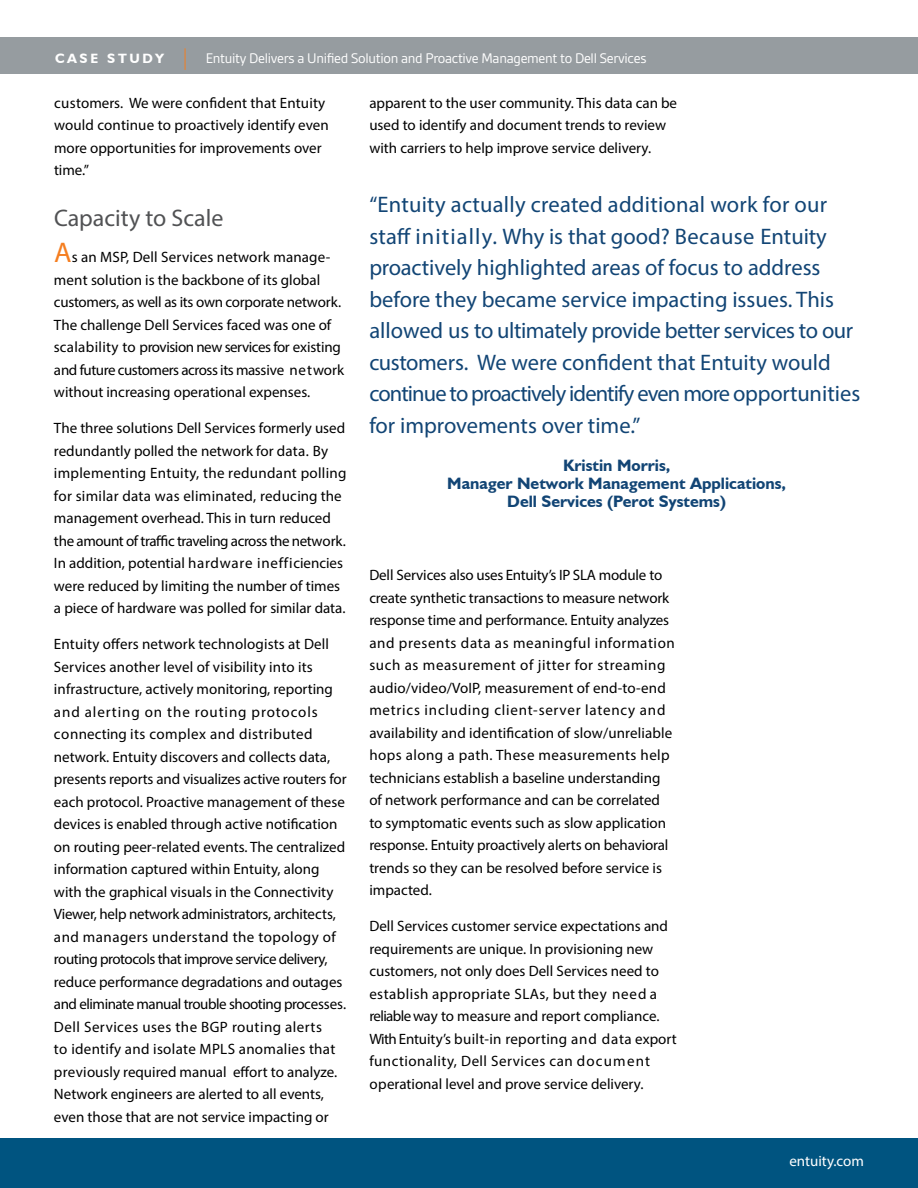
<style>
.page{position:relative;width:918px;height:1188px;background:#fff}
.page>*{position:absolute;margin:0;border:0;box-sizing:border-box;transform-origin:0 0}
.t1{font:24px "Myriad Pro";color:#515254}
.t2{font:22.5px/31.5px "Myriad Pro";color:#124575}
.t3{font:700 16.5px/18px "Humanist 521 BT";color:#124575;text-align:center}
.t4{font:15px/22.5px "Myriad Pro";color:#000}
.t5{font:15px "Gesta";letter-spacing:-.02em;color:#fff}
.t6{font:15px "Myriad Pro";color:#fff}
.t7{font:700 13.5px "Humanist 521 BT";letter-spacing:.2em;color:#fff}
.s1{font-size:28.5px;color:#f57e20}
</style>
<div class="page">
<div style="left:0;top:38px;width:918px;height:36px;background:#969ca0"></div>
<svg style="left:185px;top:48px;width:1px;height:22px"></svg>
<div style="left:0;top:1139px;width:918px;height:49px;background:#005480"></div>
<p class="t7" style="left:55px;top:50px;width:111px">CASE STUDY</p>
<p class="t5" style="left:206px;top:50px;width:442px">Entuity Delivers a Unified Solution and Proactive Management to Dell Services</p>
<p class="t4" style="left:369px;top:91px;width:309px">apparent to the user community. This data can be used to identify and document trends to review with carriers to help improve service delivery.</p>
<p class="t4" style="left:54px;top:91px;width:276px">customers. We were confident that Entuity would continue to proactively identify even more opportunities for improvements over time.”</p>
<h1 class="t1" style="left:54px;top:204px;width:171px">Capacity to Scale</h1>
<p class="t4" style="left:54px;top:246px;width:292px"><span class="s1">A</span>s an MSP, Dell Services network manage&shy;ment solution is the backbone of its global customers, as well as its own corporate network.<br>The challenge Dell Services faced was one of scalability to provision new services for existing and future customers across its massive network without increasing operational expenses.</p>
<p class="t4" style="left:54px;top:417px;width:294px">The three solutions Dell Services formerly used redundantly polled the network for data. By implementing Entuity, the redundant polling for similar data was eliminated, reducing the management overhead. This in turn reduced the amount of traffic traveling across the network.<br>In addition, potential hardware inefficiencies were reduced by limiting the number of times a piece of hardware was polled for similar data.</p>
<p class="t4" style="left:54px;top:633px;width:294px">Entuity offers network technologists at Dell Services another level of visibility into its infrastructure, actively monitoring, reporting and alerting on the routing protocols connecting its complex and distributed network. Entuity discovers and collects data, presents reports and visualizes active routers for each protocol. Proactive management of these devices is enabled through active notification on routing peer-related events. The centralized information captured within Entuity, along with the graphical visuals in the Connectivity Viewer, help network administrators, architects, and managers understand the topology of routing protocols that improve service delivery, reduce performance degradations and outages and eliminate manual trouble shooting processes.<br>Dell Services uses the BGP routing alerts<br>to identify and isolate MPLS anomalies that previously required manual effort to analyze.<br>Network engineers are alerted to all events, even those that are not service impacting or</p>
<p class="t2" style="left:369px;top:189px;width:492px">“Entuity actually created additional work for our staff initially. Why is that good? Because Entuity proactively highlighted areas of focus to address before they became service impacting issues. This allowed us to ultimately provide better services to our customers. We were confident that Entuity would continue to proactively identify even more opportunities for improvements over time.”</p>
<p class="t3" style="left:447px;top:456px;width:340px">Kristin Morris,<br>Manager Network Management Applications,<br>Dell Services (Perot Systems)</p>
<p class="t4" style="left:369px;top:564px;width:307px">Dell Services also uses Entuity’s IP SLA module to create synthetic transactions to measure network response time and performance. Entuity analyzes and presents data as meaningful information such as measurement of jitter for streaming audio/video/VoIP, measurement of end-to-end metrics including client-server latency and availability and identification of slow/unreliable hops along a path. These measurements help technicians establish a baseline understanding of network performance and can be correlated to symptomatic events such as slow application response. Entuity proactively alerts on behavioral trends so they can be resolved before service is impacted.</p>
<p class="t4" style="left:369px;top:915px;width:309px">Dell Services customer service expectations and requirements are unique. In provisioning new customers, not only does Dell Services need to establish appropriate SLAs, but they need a reliable way to measure and report compliance.<br>With Entuity’s built-in reporting and data export functionality, Dell Services can document operational level and prove service delivery.</p>
<p class="t6" style="left:789px;top:1152px;width:76px">entuity.com</p>
</div>
